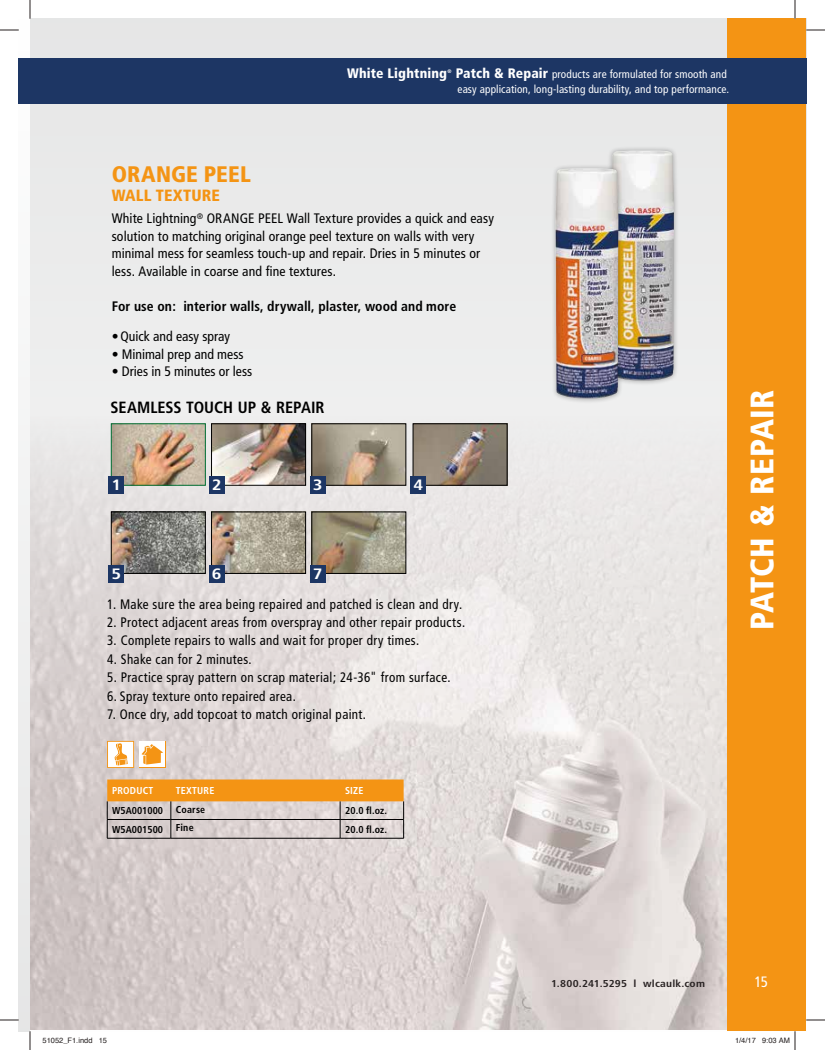
<style>
.page{position:relative;width:825px;height:1050px;background:#fff}
.page>*{position:absolute;margin:0;border:0;box-sizing:border-box;transform-origin:0 0}
.t1{font:900 condensed 32.5px "Frutiger";letter-spacing:.01em;color:#fff}
.t2{font:900 condensed 22.5px "Frutiger";letter-spacing:.01em;color:#f49414}
.t3{font:700 condensed 16.25px "Frutiger";color:#000}
.t4{font:900 condensed 16.25px "Frutiger";letter-spacing:.01em;color:#f49414}
.t5{font:700 condensed 15px "Frutiger";color:#fff;scale:1.25 1}
.t6{font:condensed 15px "Frutiger";color:#fff}
.t7{font:condensed 13.75px "Frutiger";letter-spacing:.025em;color:#000;scale:.95 1}
.t8{font:condensed 13.75px/17.5px "Frutiger";letter-spacing:.025em;color:#000}
.t9{font:700 condensed 13.75px "Frutiger";letter-spacing:.005em;color:#000}
.t10{font:condensed 13.75px "Frutiger";color:#000}
.t11{font:condensed 13.75px "Frutiger";letter-spacing:-.005em;color:#000}
.t12{font:900 condensed 13.75px "Frutiger";letter-spacing:.01em;color:#fff}
.t13{font:condensed 11.25px/15.1px "Frutiger";letter-spacing:.01em;color:#fff}
.t14{font:700 condensed 10px "Frutiger";color:#000}
.t15{font:700 condensed 10px "Frutiger";letter-spacing:.015em;color:#292323;scale:1.15 1}
.t16{font:700 condensed 10px "Frutiger";letter-spacing:.015em;color:#fff}
.t17{font:7.5px "Helvetica";color:#241f1f}
.t18{font:900 condensed 5.12px "Frutiger";color:#fff}
.s1{font-weight:900;font-size:13.75px}
</style>
<div class="page">
<div style="left:30px;top:19px;width:776px;height:1012px;background:#ebebeb"></div>
<div style="left:19px;top:19px;width:11px;height:1012px;background:#f1f1f1"></div>
<img style="left:30px;top:416px;width:698px;height:614px">
<svg style="left:139px;top:741px;width:27px;height:27px"></svg>
<div style="left:140px;top:742px;width:25px;height:25px;background:#fff"></div>
<svg style="left:142px;top:744px;width:21px;height:21px"></svg>
<svg style="left:107px;top:741px;width:27px;height:27px"></svg>
<svg style="left:107px;top:779px;width:297px;height:59px;background:#e1b887"></svg>
<hr style="left:107px;top:819px;width:64px;height:1px;background:#000">
<hr style="left:171px;top:819px;width:169px;height:1px;background:#000">
<hr style="left:340px;top:819px;width:64px;height:1px;background:#000">
<hr style="left:107px;top:838px;width:64px;height:1px;background:#000">
<hr style="left:171px;top:838px;width:169px;height:1px;background:#000">
<hr style="left:340px;top:838px;width:64px;height:1px;background:#000">
<div style="left:606px;top:146px;width:73px;height:240px;background:#000;opacity:.3"></div>
<img style="left:611px;top:151px;width:63px;height:230px">
<div style="left:550px;top:163px;width:73px;height:241px;background:#000;opacity:.3"></div>
<img style="left:555px;top:168px;width:63px;height:231px">
<div style="left:728px;top:19px;width:78px;height:1012px;background:#f49414"></div>
<img style="left:113px;top:425px;width:91px;height:59px">
<div style="left:111px;top:423px;width:95px;height:63px;border:1px solid #007137"></div>
<img style="left:213px;top:425px;width:91px;height:59px">
<div style="left:211px;top:423px;width:95px;height:63px;border:1px solid #000"></div>
<img style="left:313px;top:425px;width:91px;height:59px">
<div style="left:311px;top:423px;width:95px;height:63px;border:1px solid #000"></div>
<img style="left:415px;top:425px;width:90px;height:59px">
<div style="left:413px;top:423px;width:94px;height:63px;border:1px solid #000"></div>
<img style="left:113px;top:514px;width:91px;height:58px">
<div style="left:111px;top:512px;width:95px;height:62px;border:1px solid #000"></div>
<img style="left:213px;top:514px;width:91px;height:58px">
<div style="left:211px;top:512px;width:95px;height:62px;border:1px solid #000"></div>
<img style="left:313px;top:514px;width:91px;height:58px">
<div style="left:311px;top:512px;width:95px;height:62px;border:1px solid #000"></div>
<div style="left:109px;top:476px;width:15px;height:17px;background:#1d3664"></div>
<div style="left:209px;top:476px;width:15px;height:17px;background:#1d3664"></div>
<div style="left:310px;top:476px;width:16px;height:17px;background:#1d3664"></div>
<div style="left:410px;top:476px;width:16px;height:17px;background:#1d3664"></div>
<div style="left:109px;top:565px;width:15px;height:17px;background:#1d3664"></div>
<div style="left:209px;top:565px;width:15px;height:17px;background:#1d3664"></div>
<div style="left:310px;top:565px;width:16px;height:17px;background:#1d3664"></div>
<div style="left:19px;top:58px;width:787px;height:46px;background:#1d3664"></div>
<svg style="left:0;top:29px;width:19px;height:2px"></svg>
<svg style="left:806px;top:29px;width:19px;height:2px"></svg>
<svg style="left:0;top:1019px;width:19px;height:2px"></svg>
<svg style="left:806px;top:1019px;width:19px;height:2px"></svg>
<svg style="left:29px;top:0;width:2px;height:19px"></svg>
<svg style="left:29px;top:1031px;width:2px;height:19px"></svg>
<svg style="left:794px;top:0;width:2px;height:19px"></svg>
<svg style="left:794px;top:1031px;width:2px;height:19px"></svg>
<p class="t12" style="left:347px;top:65px;width:101px">White Lightning</p>
<p class="t18" style="left:448px;top:68px;width:6px">®</p>
<p class="t13" style="left:456px;top:67px;width:275px"><span class="s1">Patch &amp; Repair</span> products are formulated for smooth and easy application, long-lasting durability, and top performance.</p>
<h2 class="t2" style="left:112px;top:161px;width:141px">ORANGE PEEL</h2>
<p class="t4" style="left:112px;top:185px;width:110px">WALL TEXTURE</p>
<p class="t8" style="left:112px;top:210px;width:384px">White Lightning<sup>®</sup> ORANGE PEEL Wall Texture provides a quick and easy solution to matching original orange peel texture on walls with very minimal mess for seamless touch-up and repair. Dries in 5 minutes or less. Available in coarse and fine textures.</p>
<p class="t9" style="left:112px;top:298px;width:346px">For use on: interior walls, drywall, plaster, wood and more</p>
<p class="t11" style="left:112px;top:329px;width:120px">•Quick and easy spray</p>
<p class="t10" style="left:112px;top:346px;width:133px">• Minimal prep and mess</p>
<p class="t10" style="left:112px;top:364px;width:142px">• Dries in 5 minutes or less</p>
<p class="t3" style="left:111px;top:398px;width:216px">SEAMLESS TOUCH UP &amp; REPAIR</p>
<p class="t5" style="left:112px;top:476px;width:9px">1</p>
<p class="t5" style="left:212px;top:476px;width:9px">2</p>
<p class="t5" style="left:313px;top:476px;width:9px">3</p>
<p class="t5" style="left:413px;top:476px;width:9px">4</p>
<p class="t5" style="left:112px;top:565px;width:9px">5</p>
<p class="t5" style="left:212px;top:565px;width:9px">6</p>
<p class="t5" style="left:313px;top:565px;width:9px">7</p>
<p class="t7" style="left:107px;top:596px;width:375px">1. Make sure the area being repaired and patched is clean and dry.</p>
<p class="t7" style="left:107px;top:614px;width:378px">2. Protect adjacent areas from overspray and other repair products.</p>
<p class="t7" style="left:107px;top:633px;width:330px">3. Complete repairs to walls and wait for proper dry times.</p>
<p class="t7" style="left:107px;top:651px;width:154px">4. Shake can for 2 minutes.</p>
<p class="t7" style="left:107px;top:670px;width:363px">5. Practice spray pattern on scrap material; 24-36" from surface.</p>
<p class="t7" style="left:107px;top:688px;width:200px">6. Spray texture onto repaired area.</p>
<p class="t7" style="left:107px;top:706px;width:274px">7. Once dry, add topcoat to match original paint.</p>
<p class="t16" style="left:112px;top:785px;width:43px">PRODUCT</p>
<p class="t16" style="left:176px;top:785px;width:40px">TEXTURE</p>
<p class="t16" style="left:345px;top:785px;width:20px">SIZE</p>
<p class="t14" style="left:112px;top:804px;width:52px">W5A001000</p>
<p class="t14" style="left:176px;top:803px;width:31px">Coarse</p>
<p class="t14" style="left:345px;top:804px;width:44px">20.0 fl.oz.</p>
<p class="t14" style="left:112px;top:823px;width:52px">W5A001500</p>
<p class="t14" style="left:176px;top:822px;width:19px">Fine</p>
<p class="t14" style="left:345px;top:823px;width:44px">20.0 fl.oz.</p>
<h1 class="t1" style="left:743px;top:630px;width:242px;rotate:-90deg">PATCH &amp; REPAIR</h1>
<p class="t15" style="left:551px;top:977px;width:135px">1.800.241.5295 l wlcaulk.com</p>
<p class="t6" style="left:754px;top:973px;width:15px">15</p>
<p class="t17" style="left:42px;top:1034px;width:66px">51052_F1.indd 15</p>
<p class="t17" style="left:735px;top:1034px;width:57px">1/4/17 9:03 AM</p>
</div>
